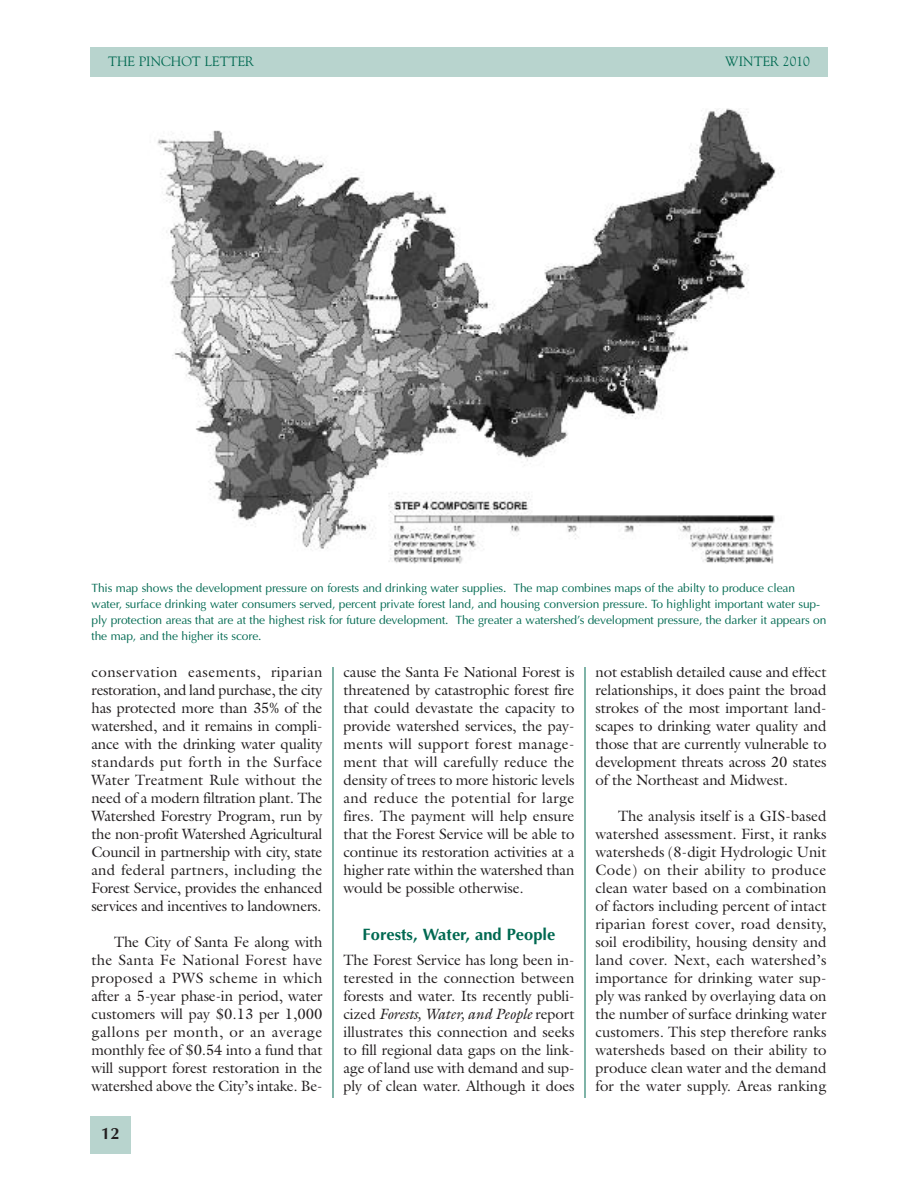
<style>
.page{position:relative;width:918px;height:1188px;background:#fff}
.page>*{position:absolute;margin:0;border:0;box-sizing:border-box;transform-origin:0 0}
.t1{font:700 16.5px "Optima";color:#006951}
.t2{font:700 16.5px "Optima";color:#231f20}
.t3{font:15px/18px "Galliard";letter-spacing:-.01em;color:#231f20;text-align:justify}
.t4{font:13.5px "Goudy";color:#006951}
.t5{font:12px/15.8px "Optima";letter-spacing:-.01em;color:#006951}
.s1{font-style:italic}
</style>
<div class="page">
<hr style="left:333px;top:660px;width:1px;height:438px;background:#006951">
<hr style="left:585px;top:658px;width:1px;height:440px;background:#006951">
<div style="left:90px;top:47px;width:738px;height:29px;background:#b8d4ce"></div>
<div style="left:90px;top:1117px;width:41px;height:37px;background:#b8d4ce"></div>
<img style="left:157px;top:108px;width:625px;height:456px">
<p class="t4" style="left:108px;top:53px;width:148px">THE PINCHOT LETTER</p>
<p class="t4" style="left:725px;top:53px;width:86px">WINTER 2010</p>
<p class="t5" style="left:91px;top:580px;width:736px">This map shows the development pressure on forests and drinking water supplies. The map combines maps of the abilty to produce clean water, surface drinking water consumers served, percent private forest land, and housing conversion pressure. To highlight important water sup&shy;ply protection areas that are at the highest risk for future development. The greater a watershed’s development pressure, the darker it appears on the map, and the higher its score.</p>
<p class="t3" style="left:91px;top:663px;width:233px">conservation easements, riparian restoration, and land purchase, the city has protected more than 35% of the watershed, and it remains in compli&shy;ance with the drinking water quality standards put forth in the Surface Water Treatment Rule without the need of a modern filtration plant. The Watershed Forestry Program, run by the non-profit Watershed Agricultural Council in partnership with city, state and federal partners, including the Forest Service, provides the enhanced services and incentives to landowners.</p>
<p class="t3" style="left:91px;top:933px;width:233px;text-indent:23px">The City of Santa Fe along with the Santa Fe National Forest have proposed a PWS scheme in which after a 5-year phase-in period, water customers will pay $0.13 per 1,000 gallons per month, or an average monthly fee of $0.54 into a fund that will support forest restoration in the watershed above the City’s intake. Be-</p>
<p class="t2" style="left:101px;top:1124px;width:20px">12</p>
<p class="t3" style="left:343px;top:663px;width:233px">cause the Santa Fe National Forest is threatened by catastrophic forest fire that could devastate the capacity to provide watershed services, the pay&shy;ments will support forest manage&shy;ment that will carefully reduce the density of trees to more historic levels and reduce the potential for large fires. The payment will help ensure that the Forest Service will be able to continue its restoration activities at a higher rate within the watershed than would be possible otherwise.</p>
<p class="t1" style="left:363px;top:925px;width:194px">Forests, Water, and People</p>
<p class="t3" style="left:344px;top:951px;width:233px">The Forest Service has long been in&shy;terested in the connection between forests and water. Its recently publi&shy;cized <span class="s1">Forests, Water, and People</span> report illustrates this connection and seeks to fill regional data gaps on the link&shy;age of land use with demand and sup&shy;ply of clean water. Although it does</p>
<p class="t3" style="left:596px;top:663px;width:233px">not establish detailed cause and effect relationships, it does paint the broad strokes of the most important land&shy;scapes to drinking water quality and those that are currently vulnerable to development threats across 20 states of the Northeast and Midwest.</p>
<p class="t3" style="left:596px;top:807px;width:233px;text-indent:23px">The analysis itself is a GIS-based watershed assessment. First, it ranks watersheds (8-digit Hydrologic Unit Code) on their ability to produce clean water based on a combination of factors including percent of intact riparian forest cover, road density, soil erodibility, housing density and land cover. Next, each watershed’s importance for drinking water sup&shy;ply was ranked by overlaying data on the number of surface drinking water customers. This step therefore ranks watersheds based on their ability to produce clean water and the demand for the water supply. Areas ranking</p>
</div>
